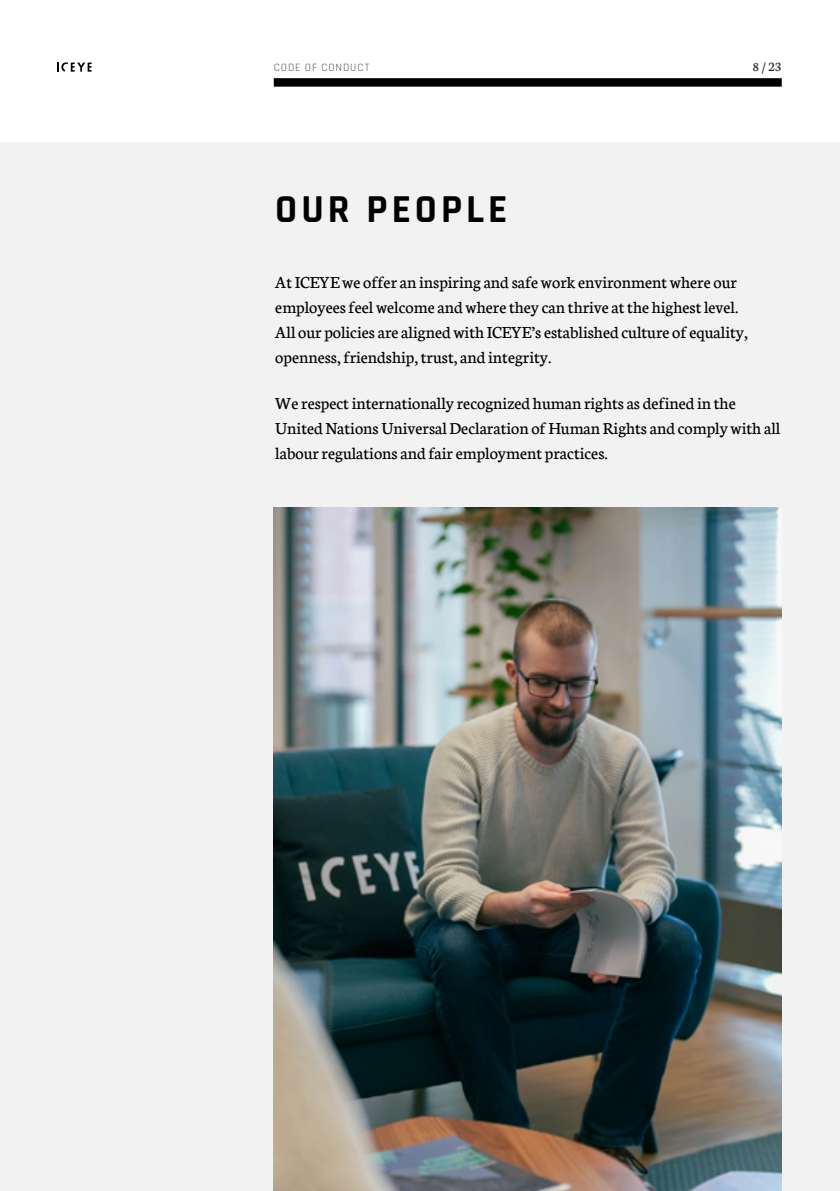
<style>
.page{position:relative;width:840px;height:1191px;background:#fff}
.page>*{position:absolute;margin:0;border:0;box-sizing:border-box;transform-origin:0 0}
.t1{font:700 40px "Rajdhani";letter-spacing:.1em;color:#000}
.t2{font:18px/25.2px "Neuton";color:#000}
.t3{font:14.2px "Neuton";color:#292829}
.t4{font:11.2px "Rajdhani";letter-spacing:.08em;color:#565759}
</style>
<div class="page">
<div style="left:273px;top:78px;width:508px;height:9px;background:#000"></div>
<svg style="left:57px;top:62px;width:35px;height:10px"></svg>
<div style="left:0;top:142px;width:839px;height:1049px;background:#f2f2f2"></div>
<img style="left:273px;top:507px;width:508px;height:684px">
<p class="t4" style="left:273px;top:61px;width:97px">CODE OF CONDUCT</p>
<p class="t3" style="left:752px;top:59px;width:31px">8 / 23</p>
<h1 class="t1" style="left:275px;top:184px;width:233px">OUR PEOPLE</h1>
<p class="t2" style="left:275px;top:270px;width:474px">At ICEYE we offer an inspiring and safe work environment where our employees feel welcome and where they can thrive at the highest level.<br>All our policies are aligned with ICEYE’s established culture of equality, openness, friendship, trust, and integrity.</p>
<p class="t2" style="left:275px;top:391px;width:506px">We respect internationally recognized human rights as defined in the<br>United Nations Universal Declaration of Human Rights and comply with all labour regulations and fair employment practices.</p>
</div>
